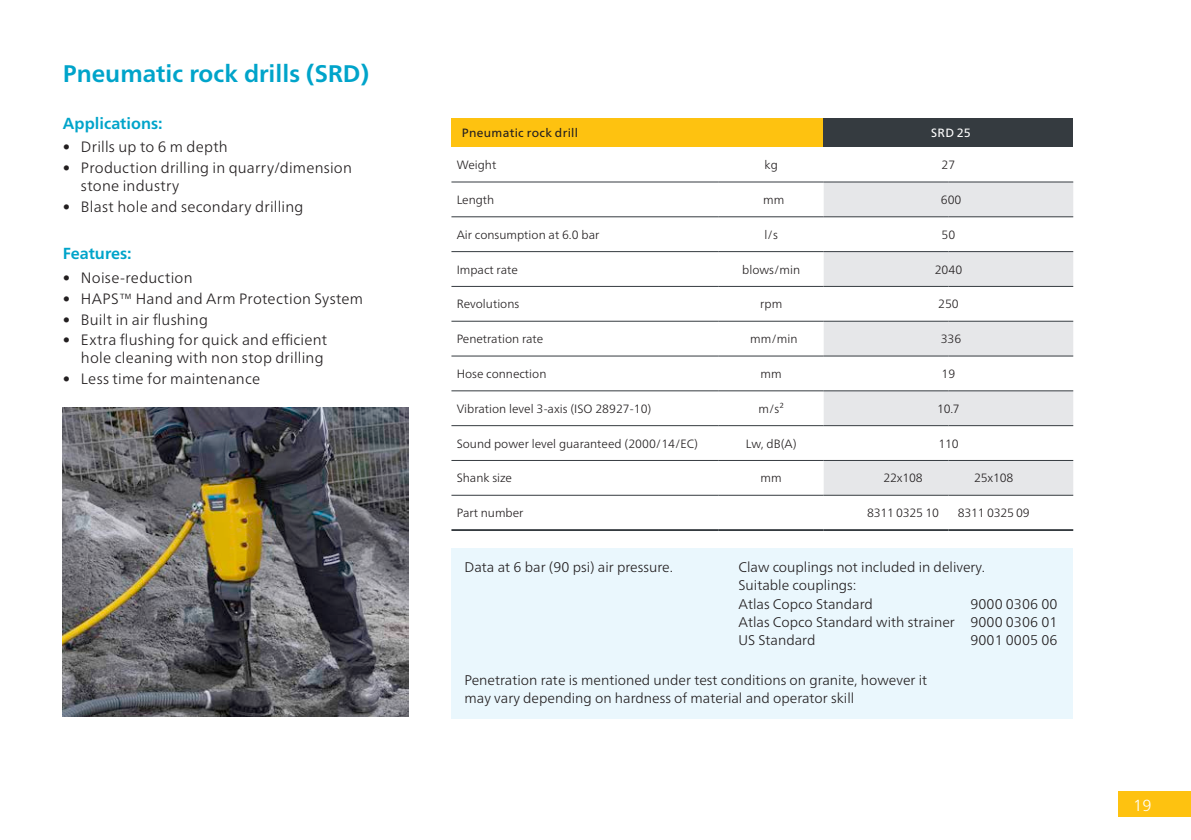
<style>
.page{position:relative;width:1191px;height:840px;background:#fff}
.page>*{position:absolute;margin:0;border:0;box-sizing:border-box;transform-origin:0 0}
.Headline{font:700 24px "Neue Frutiger World";color:#00a4ca}
.Subhead{font:700 16px "Neue Frutiger World";color:#00a4ca}
.t1{font:300 16px "Neue Frutiger World";color:#fff}
.Bullet_body_text{font:300 15px/18px "Neue Frutiger World";letter-spacing:.015em;color:#231f20}
._05_09_Technical_dat{font:300 14px/18px "Neue Frutiger World";color:#231f20}
.table_Data_copytext{font:300 12px "Neue Frutiger World";color:#231f20}
.table_data_copytext{font:300 12px "Neue Frutiger World";color:#231f20}
.Table_Column_Headlin{font:12px "Neue Frutiger World";letter-spacing:.025em;color:#231f20}
.Table-text-bold{font:12px "Neue Frutiger World";color:#fff}
</style>
<div class="page">
<img style="left:63px;top:407px;width:345px;height:308px">
<div style="left:1119px;top:791px;width:72px;height:25px;background:#fec210"></div>
<div style="left:451px;top:547px;width:622px;height:171px;background:#eaf7fd"></div>
<div style="left:451px;top:118px;width:372px;height:29px;background:#fec210"></div>
<div style="left:823px;top:118px;width:250px;height:29px;background:#353b40"></div>
<svg style="left:451px;top:182px;width:268px;height:314px"></svg>
<div style="left:823px;top:182px;width:250px;height:34px;background:#e6e7e9"></div>
<svg style="left:719px;top:217px;width:354px;height:279px"></svg>
<hr style="left:451px;top:181px;width:268px;height:1px;background:#353b40">
<hr style="left:719px;top:181px;width:104px;height:1px;background:#353b40">
<hr style="left:823px;top:181px;width:125px;height:1px;background:#353b40">
<hr style="left:948px;top:181px;width:125px;height:1px;background:#353b40">
<hr style="left:451px;top:216px;width:268px;height:1px;background:#353b40">
<hr style="left:719px;top:216px;width:104px;height:1px;background:#353b40">
<hr style="left:823px;top:216px;width:125px;height:1px;background:#353b40">
<hr style="left:948px;top:216px;width:125px;height:1px;background:#353b40">
<hr style="left:451px;top:251px;width:268px;height:1px;background:#353b40">
<hr style="left:719px;top:251px;width:104px;height:1px;background:#353b40">
<hr style="left:823px;top:251px;width:125px;height:1px;background:#353b40">
<hr style="left:948px;top:251px;width:125px;height:1px;background:#353b40">
<hr style="left:451px;top:286px;width:268px;height:1px;background:#353b40">
<hr style="left:719px;top:286px;width:104px;height:1px;background:#353b40">
<hr style="left:823px;top:286px;width:125px;height:1px;background:#353b40">
<hr style="left:948px;top:286px;width:125px;height:1px;background:#353b40">
<hr style="left:451px;top:320px;width:268px;height:1px;background:#353b40">
<hr style="left:719px;top:320px;width:104px;height:1px;background:#353b40">
<hr style="left:823px;top:320px;width:125px;height:1px;background:#353b40">
<hr style="left:948px;top:320px;width:125px;height:1px;background:#353b40">
<hr style="left:451px;top:355px;width:268px;height:1px;background:#353b40">
<hr style="left:719px;top:355px;width:104px;height:1px;background:#353b40">
<hr style="left:823px;top:355px;width:125px;height:1px;background:#353b40">
<hr style="left:948px;top:355px;width:125px;height:1px;background:#353b40">
<hr style="left:451px;top:390px;width:268px;height:1px;background:#353b40">
<hr style="left:719px;top:390px;width:104px;height:1px;background:#353b40">
<hr style="left:823px;top:390px;width:125px;height:1px;background:#353b40">
<hr style="left:948px;top:390px;width:125px;height:1px;background:#353b40">
<hr style="left:451px;top:425px;width:268px;height:1px;background:#353b40">
<hr style="left:719px;top:425px;width:104px;height:1px;background:#353b40">
<hr style="left:823px;top:425px;width:125px;height:1px;background:#353b40">
<hr style="left:948px;top:425px;width:125px;height:1px;background:#353b40">
<hr style="left:451px;top:459px;width:268px;height:1px;background:#353b40">
<hr style="left:719px;top:459px;width:104px;height:1px;background:#353b40">
<hr style="left:823px;top:459px;width:125px;height:1px;background:#353b40">
<hr style="left:948px;top:459px;width:125px;height:1px;background:#353b40">
<hr style="left:451px;top:494px;width:268px;height:1px;background:#353b40">
<hr style="left:451px;top:529px;width:268px;height:1px;background:#353b40">
<hr style="left:719px;top:494px;width:104px;height:1px;background:#353b40">
<hr style="left:719px;top:529px;width:104px;height:1px;background:#353b40">
<hr style="left:823px;top:494px;width:125px;height:1px;background:#353b40">
<hr style="left:823px;top:529px;width:125px;height:1px;background:#353b40">
<hr style="left:948px;top:494px;width:125px;height:1px;background:#353b40">
<hr style="left:948px;top:529px;width:125px;height:1px;background:#353b40">
<p class="Headline" style="left:63px;top:52px;width:308px">Pneumatic rock drills (SRD)</p>
<p class="Subhead" style="left:63px;top:109px;width:101px">Applications:</p>
<p class="Bullet_body_text" style="left:63px;top:138px;width:166px">• Drills up to 6 m depth</p>
<p class="Bullet_body_text" style="left:81px;top:159px;width:272px;text-indent:-18px">• Production drilling in quarry/dimension stone industry</p>
<p class="Bullet_body_text" style="left:63px;top:198px;width:242px">• Blast hole and secondary drilling</p>
<p class="Subhead" style="left:63px;top:239px;width:70px">Features:</p>
<p class="Bullet_body_text" style="left:63px;top:268px;width:131px">• Noise-reduction</p>
<p class="Bullet_body_text" style="left:63px;top:289px;width:302px">• HAPS™ Hand and Arm Protection System</p>
<p class="Bullet_body_text" style="left:63px;top:310px;width:146px">• Built in air flushing</p>
<p class="Bullet_body_text" style="left:63px;top:331px;width:266px;text-align:right">• Extra flushing for quick and efficient hole cleaning with non stop drilling</p>
<p class="Bullet_body_text" style="left:63px;top:370px;width:199px">• Less time for maintenance</p>
<p class="Table_Column_Headlin" style="left:462px;top:123px;width:117px">Pneumatic rock drill</p>
<p class="Table-text-bold" style="left:931px;top:124px;width:41px">SRD 25</p>
<p class="table_Data_copytext" style="left:457px;top:155px;width:41px">Weight</p>
<p class="table_data_copytext" style="left:764px;top:155px;width:15px">kg</p>
<p class="table_data_copytext" style="left:941px;top:155px;width:15px">27</p>
<p class="table_Data_copytext" style="left:457px;top:190px;width:39px">Length</p>
<p class="table_data_copytext" style="left:763px;top:190px;width:23px">mm</p>
<p class="table_data_copytext" style="left:940px;top:190px;width:22px">600</p>
<p class="table_Data_copytext" style="left:457px;top:225px;width:144px">Air consumption at 6.0 bar</p>
<p class="table_data_copytext" style="left:764px;top:225px;width:15px">l/s</p>
<p class="table_data_copytext" style="left:941px;top:225px;width:15px">50</p>
<p class="table_Data_copytext" style="left:457px;top:260px;width:63px">Impact rate</p>
<p class="table_data_copytext" style="left:742px;top:260px;width:59px">blows/min</p>
<p class="table_data_copytext" style="left:934px;top:260px;width:29px">2040</p>
<p class="table_Data_copytext" style="left:457px;top:295px;width:64px">Revolutions</p>
<p class="table_data_copytext" style="left:760px;top:295px;width:24px">rpm</p>
<p class="table_data_copytext" style="left:938px;top:295px;width:22px">250</p>
<p class="table_Data_copytext" style="left:457px;top:329px;width:88px">Penetration rate</p>
<p class="table_data_copytext" style="left:750px;top:329px;width:49px">mm/min</p>
<p class="table_data_copytext" style="left:940px;top:329px;width:22px">336</p>
<p class="table_Data_copytext" style="left:457px;top:364px;width:91px">Hose connection</p>
<p class="table_data_copytext" style="left:760px;top:364px;width:23px">mm</p>
<p class="table_data_copytext" style="left:941px;top:364px;width:15px">19</p>
<p class="table_Data_copytext" style="left:457px;top:399px;width:196px">Vibration level 3-axis (ISO 28927-10)</p>
<p class="table_data_copytext" style="left:758px;top:399px;width:27px">m/s²</p>
<p class="table_data_copytext" style="left:937px;top:399px;width:24px">10.7</p>
<p class="table_Data_copytext" style="left:457px;top:434px;width:243px">Sound power level guaranteed (2000/14/EC)</p>
<p class="table_data_copytext" style="left:746px;top:434px;width:52px">Lw, dB(A)</p>
<p class="table_data_copytext" style="left:938px;top:434px;width:22px">110</p>
<p class="table_Data_copytext" style="left:457px;top:468px;width:57px">Shank size</p>
<p class="table_data_copytext" style="left:760px;top:468px;width:23px">mm</p>
<p class="table_data_copytext" style="left:883px;top:468px;width:41px">22x108</p>
<p class="table_data_copytext" style="left:974px;top:468px;width:41px">25x108</p>
<p class="table_Data_copytext" style="left:457px;top:503px;width:68px">Part number</p>
<p class="table_data_copytext" style="left:867px;top:503px;width:73px">8311 0325 10</p>
<p class="table_data_copytext" style="left:958px;top:503px;width:73px">8311 0325 09</p>
<p class="_05_09_Technical_dat" style="left:464px;top:558px;width:210px">Data at 6 bar (90 psi) air pressure.</p>
<p class="_05_09_Technical_dat" style="left:738px;top:558px;width:248px">Claw couplings not included in delivery.</p>
<p class="_05_09_Technical_dat" style="left:738px;top:576px;width:120px">Suitable couplings:</p>
<p class="_05_09_Technical_dat" style="left:738px;top:594px;width:136px">Atlas Copco Standard</p>
<p class="_05_09_Technical_dat" style="left:970px;top:594px;width:88px">9000 0306 00</p>
<p class="_05_09_Technical_dat" style="left:738px;top:612px;width:320px">Atlas Copco Standard with strainer 9000 0306 01</p>
<p class="_05_09_Technical_dat" style="left:738px;top:630px;width:78px">US Standard</p>
<p class="_05_09_Technical_dat" style="left:970px;top:630px;width:88px">9001 0005 06</p>
<p class="_05_09_Technical_dat" style="left:464px;top:670px;width:464px">Penetration rate is mentioned under test conditions on granite, however it may vary depending on hardness of material and operator skill</p>
<p class="t1" style="left:1133px;top:792px;width:20px">19</p>
</div>
